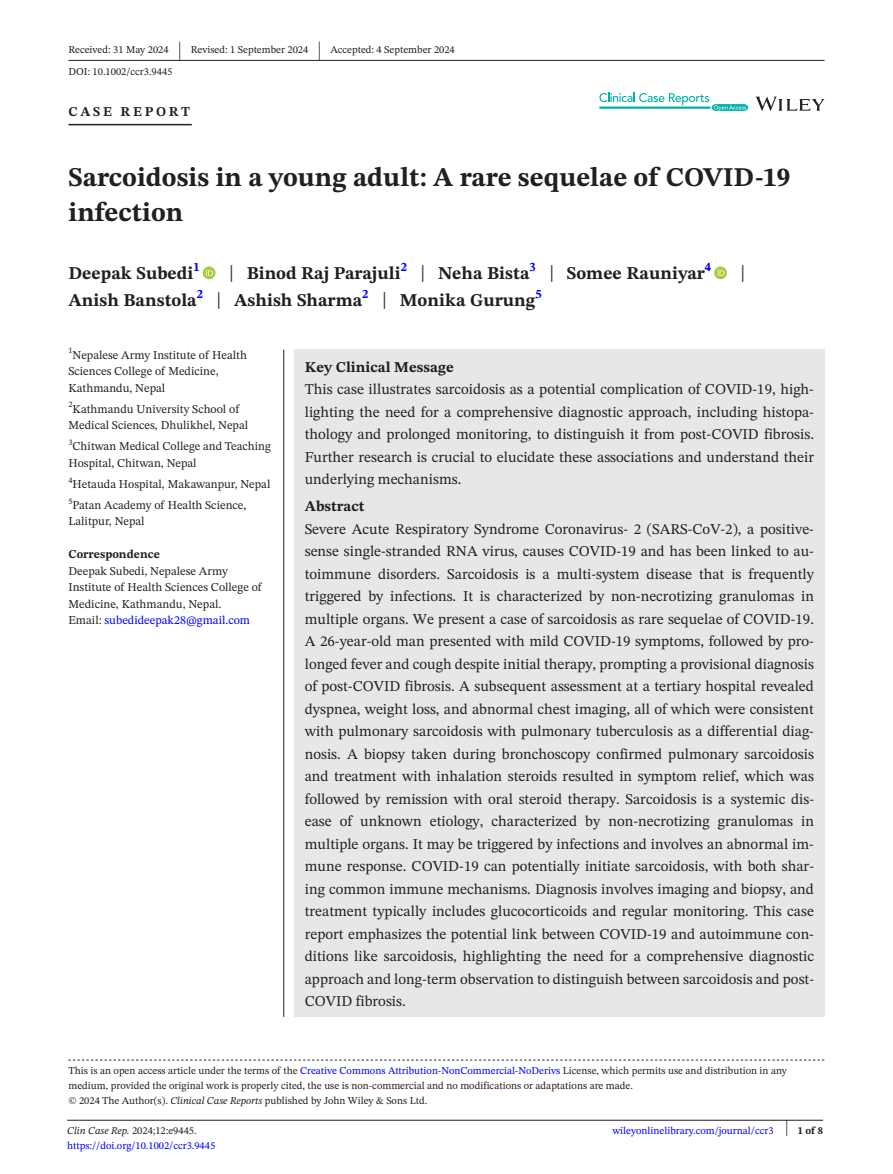
<style>
.page{position:relative;width:893px;height:1174px;background:#fff}
.page>*{position:absolute;margin:0;border:0;box-sizing:border-box;transform-origin:0 0}
.t1{font:700 27px/34.5px "STIX Two Text";color:#231f20}
.t2{font:25.65px "STIX Two Text";color:#231f20;scale:.49 1}
.t3{font:23.4px "STIX Two Text";color:#231f20;scale:.77 1}
.t4{font:700 18px "STIX Two Text";color:#231f20}
.t5{font:15px/22.5px "STIX Two Text";color:#231f20;text-align:justify}
.t6{font:700 15px "STIX Two Text";color:#231f20}
.t7{font:700 13.5px "STIX Two Text";letter-spacing:.2em;color:#231f20}
.t8{font:12px/16.5px "STIX Two Text";color:#231f20}
.t9{font:700 12px "STIX Two Text";color:#231f20}
.t10{font:10.5px/15px "STIX Two Text";color:#231f20}
.t11{font:10.5px "STIX Two Text";color:#00f}
.t12{font:700 10.5px "STIX Two Text";color:#231f20}
.s1{font-weight:400;font-size:23.4px}
.s2{color:#00f}
.s3{font-style:italic}
.s4{font-weight:400;font-size:22.2px}
</style>
<div class="page">
<hr style="left:67px;top:1119px;width:756px;height:1px;background:#231f20">
<svg style="left:756px;top:97px;width:68px;height:14px"></svg>
<svg style="left:599px;top:93px;width:149px;height:18px"></svg>
<hr style="left:68px;top:60px;width:756px;height:1px;background:#231f20">
<hr style="left:68px;top:124px;width:124px;height:1px;background:#231f20">
<div style="left:203px;top:266px;width:12px;height:13px;background:#a5cd39;border-radius:50%"></div>
<svg style="left:206px;top:269px;width:7px;height:7px"></svg>
<svg style="left:714px;top:266px;width:13px;height:13px"></svg>
<svg style="left:718px;top:269px;width:6px;height:7px"></svg>
<svg style="left:68px;top:1059px;width:756px;height:1px"></svg>
<div style="left:294px;top:350px;width:530px;height:667px;background:#e6e7e9"></div>
<hr style="left:283px;top:350px;width:1px;height:667px;background:#231f20">
<p class="t10" style="left:68px;top:42px;width:102px">Received: 31 May 2024</p>
<h2 class="t2" style="left:178px;top:32px;width:8px">|</h2>
<p class="t10" style="left:191px;top:42px;width:119px">Revised: 1 September 2024</p>
<h2 class="t2" style="left:318px;top:32px;width:8px">|</h2>
<p class="t10" style="left:330px;top:42px;width:126px">Accepted: 4 September 2024</p>
<p class="t10" style="left:68px;top:64px;width:105px">DOI: 10.1002/ccr3.9445</p>
<p class="t7" style="left:68px;top:101px;width:123px">CASE REPORT</p>
<h1 class="t1" style="left:68px;top:161px;width:723px">Sarcoidosis in a young adult: A rare sequelae of COVID-19 infection</h1>
<p class="t4" style="left:68px;top:260px;width:133px">Deepak Subedi<sup>1</sup></p>
<p class="t4" style="left:229px;top:260px;width:483px"><span class="s1">|</span> Binod Raj Parajuli<sup>2</sup> <span class="s1">|</span> Neha Bista<sup>3</sup> <span class="s1">|</span> Somee Rauniyar<sup>4</sup></p>
<h3 class="t3" style="left:741px;top:257px;width:8px">|</h3>
<p class="t4" style="left:68px;top:287px;width:475px">Anish Banstola<sup>2</sup> <span class="s1">|</span> Ashish Sharma<sup>2</sup> <span class="s1">|</span> Monika Gurung<sup>5</sup></p>
<p class="t8" style="left:68px;top:346px;width:180px"><sup>1</sup>Nepalese Army Institute of Health<br>Sciences College of Medicine,<br>Kathmandu, Nepal</p>
<p class="t8" style="left:68px;top:400px;width:181px"><sup>2</sup>Kathmandu University School of<br>Medical Sciences, Dhulikhel, Nepal</p>
<p class="t8" style="left:68px;top:438px;width:204px"><sup>3</sup>Chitwan Medical College and Teaching<br>Hospital, Chitwan, Nepal</p>
<p class="t8" style="left:68px;top:473px;width:203px;line-height:21px"><sup>4</sup>Hetauda Hospital, Makawanpur, Nepal<br><sup>5</sup>Patan Academy of Health Science,</p>
<p class="t8" style="left:68px;top:513px;width:78px">Lalitpur, Nepal</p>
<p class="t9" style="left:68px;top:546px;width:93px">Correspondence</p>
<p class="t8" style="left:68px;top:562px;width:195px">Deepak Subedi, Nepalese Army Institute of Health Sciences College of Medicine, Kathmandu, Nepal.<br>Email: <span class="s2">subedideepak28@gmail.com</span></p>
<p class="t6" style="left:305px;top:356px;width:150px">Key Clinical Message</p>
<p class="t5" style="left:305px;top:378px;width:511px">This case illustrates sarcoidosis as a potential complication of COVID-19, high&shy;lighting the need for a comprehensive diagnostic approach, including histopa&shy;thology and prolonged monitoring, to distinguish it from post-COVID fibrosis.<br>Further research is crucial to elucidate these associations and understand their underlying mechanisms.</p>
<p class="t6" style="left:305px;top:495px;width:61px">Abstract</p>
<p class="t5" style="left:305px;top:517px;width:511px">Severe Acute Respiratory Syndrome Coronavirus- 2 (SARS-CoV-2), a positive&shy;sense single-stranded RNA virus, causes COVID-19 and has been linked to au&shy;toimmune disorders. Sarcoidosis is a multi-system disease that is frequently triggered by infections. It is characterized by non-necrotizing granulomas in multiple organs. We present a case of sarcoidosis as rare sequelae of COVID-19.<br>A 26-year-old man presented with mild COVID-19 symptoms, followed by pro&shy;longed fever and cough despite initial therapy, prompting a provisional diagnosis of post-COVID fibrosis. A subsequent assessment at a tertiary hospital revealed dyspnea, weight loss, and abnormal chest imaging, all of which were consistent with pulmonary sarcoidosis with pulmonary tuberculosis as a differential diag&shy;nosis. A biopsy taken during bronchoscopy confirmed pulmonary sarcoidosis and treatment with inhalation steroids resulted in symptom relief, which was followed by remission with oral steroid therapy. Sarcoidosis is a systemic dis&shy;ease of unknown etiology, characterized by non-necrotizing granulomas in multiple organs. It may be triggered by infections and involves an abnormal im&shy;mune response. COVID-19 can potentially initiate sarcoidosis, with both shar&shy;ing common immune mechanisms. Diagnosis involves imaging and biopsy, and treatment typically includes glucocorticoids and regular monitoring. This case report emphasizes the potential link between COVID-19 and autoimmune con&shy;ditions like sarcoidosis, highlighting the need for a comprehensive diagnostic approach and long-term observation to distinguish between sarcoidosis and post-COVID fibrosis.</p>
<p class="t10" style="left:68px;top:1063px;width:720px">This is an open access article under the terms of the <span class="s2">Creative Commons Attribution-NonCommercial-NoDerivs</span> License, which permits use and distribution in any medium, provided the original work is properly cited, the use is non-commercial and no modifications or adaptations are made.<br>© 2024 The Author(s). <span class="s3">Clinical Case Reports</span> published by John Wiley &amp; Sons Ltd.</p>
<p class="t10" style="left:67px;top:1123px;width:131px"><span class="s3">Clin Case Rep.</span> 2024;12:e9445.</p>
<p class="t12" style="left:785px;top:1123px;width:39px"><span class="s4">|</span> 1 of 8</p>
<p class="t11" style="left:67px;top:1138px;width:150px">https://doi.org/10.1002/ccr3.9445</p>
<p class="t11" style="left:612px;top:1123px;width:163px">wileyonlinelibrary.com/journal/ccr3</p>
</div>
